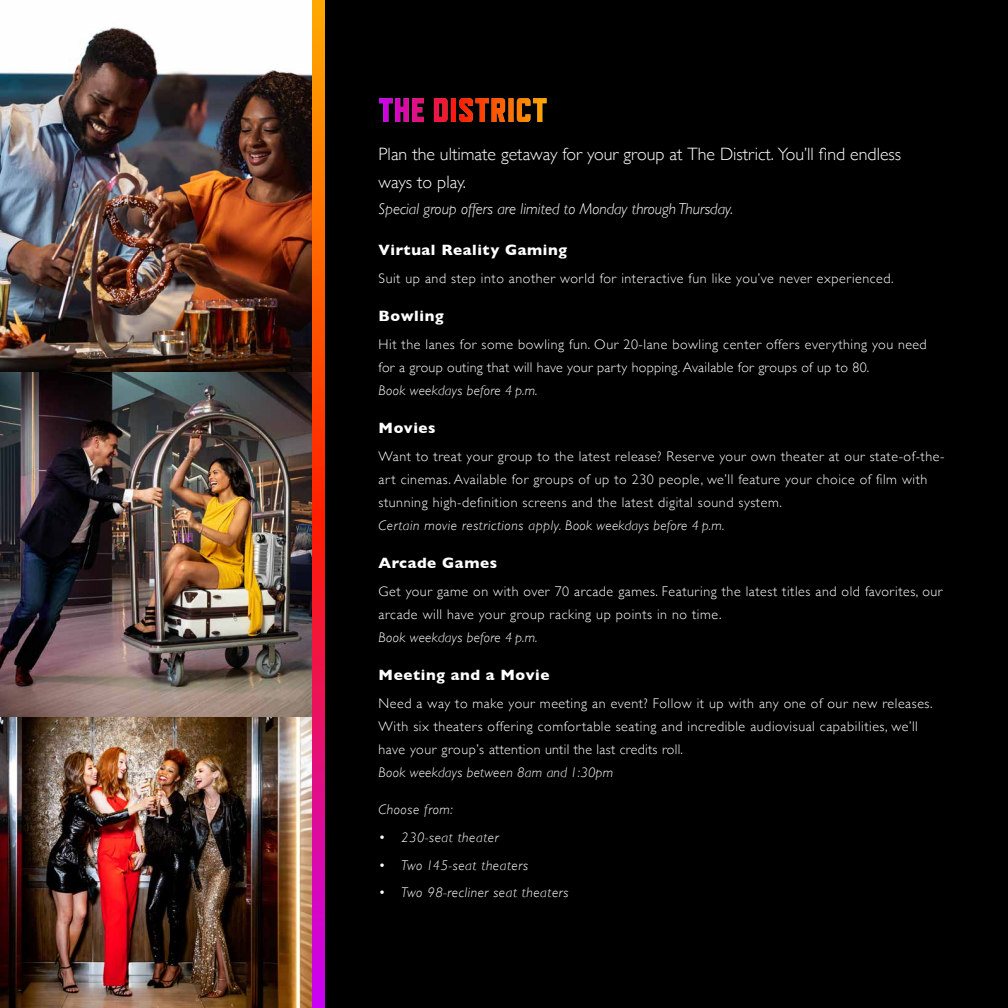
<style>
.page{position:relative;width:1008px;height:1008px;background:#fff}
.page>*{position:absolute;margin:0;border:0;box-sizing:border-box;transform-origin:0 0}
.t1{font:300 17.85px/28.2px "Gill Sans";color:#fff}
.t2{font:italic 300 15.75px "Gill Sans";color:#fff}
.t3{font:700 15.22px "Gill Sans";letter-spacing:.04em;color:#fff}
.t4{font:300 14px/22.9px "Gill Sans";letter-spacing:.04em;color:#fff}
.t5{font:300 14px/22.9px "Gill Sans";letter-spacing:.02em;color:#fff}
.t6{font:italic 300 14px "Gill Sans";letter-spacing:.04em;color:#fff}
.t7{font:italic 300 14px "Gill Sans";letter-spacing:.02em;color:#fff}
</style>
<div class="page">
<img style="left:0;top:0;width:313px;height:1008px">
<div style="left:325px;top:0;width:683px;height:1008px;background:#000"></div>
<svg style="left:379px;top:98px;width:168px;height:24px"></svg>
<svg style="left:313px;top:0;width:12px;height:1008px;background:#f13a3b"></svg>
<p class="t1" style="left:379px;top:139px;width:524px">Plan the ultimate getaway for your group at The District. You’ll find endless ways to play.</p>
<p class="t2" style="left:379px;top:200px;width:356px">Special group offers are limited to Monday through Thursday.</p>
<p class="t3" style="left:379px;top:238px;width:190px">Virtual Reality Gaming</p>
<p class="t4" style="left:379px;top:266px;width:517px">Suit up and step into another world for interactive fun like you’ve never experienced.</p>
<p class="t3" style="left:379px;top:304px;width:67px">Bowling</p>
<p class="t5" style="left:379px;top:332px;width:550px">Hit the lanes for some bowling fun. Our 20-lane bowling center offers everything you need for a group outing that will have your party hopping. Available for groups of up to 80.</p>
<p class="t7" style="left:379px;top:382px;width:161px">Book weekdays before 4 p.m.</p>
<p class="t3" style="left:379px;top:416px;width:59px">Movies</p>
<p class="t4" style="left:379px;top:444px;width:567px">Want to treat your group to the latest release? Reserve your own theater at our state-of-the&shy;art cinemas. Available for groups of up to 230 people, we’ll feature your choice of film with stunning high-definition screens and the latest digital sound system.</p>
<p class="t6" style="left:379px;top:517px;width:347px">Certain movie restrictions apply. Book weekdays before 4 p.m.</p>
<p class="t3" style="left:379px;top:551px;width:120px">Arcade Games</p>
<p class="t4" style="left:379px;top:579px;width:566px">Get your game on with over 70 arcade games. Featuring the latest titles and old favorites, our arcade will have your group racking up points in no time.</p>
<p class="t7" style="left:379px;top:629px;width:161px">Book weekdays before 4 p.m.</p>
<p class="t3" style="left:379px;top:663px;width:173px">Meeting and a Movie</p>
<p class="t4" style="left:379px;top:691px;width:556px">Need a way to make your meeting an event? Follow it up with any one of our new releases.<br>With six theaters offering comfortable seating and incredible audiovisual capabilities, we’ll have your group’s attention until the last credits roll.</p>
<p class="t7" style="left:379px;top:764px;width:236px">Book weekdays between 8am and 1:30pm</p>
<p class="t6" style="left:379px;top:801px;width:76px">Choose from:</p>
<p class="t6" style="left:379px;top:829px;width:121px">• 230-seat theater</p>
<p class="t6" style="left:379px;top:857px;width:151px">• Two 145-seat theaters</p>
<p class="t6" style="left:379px;top:885px;width:191px">• Two 98-recliner seat theaters</p>
</div>
